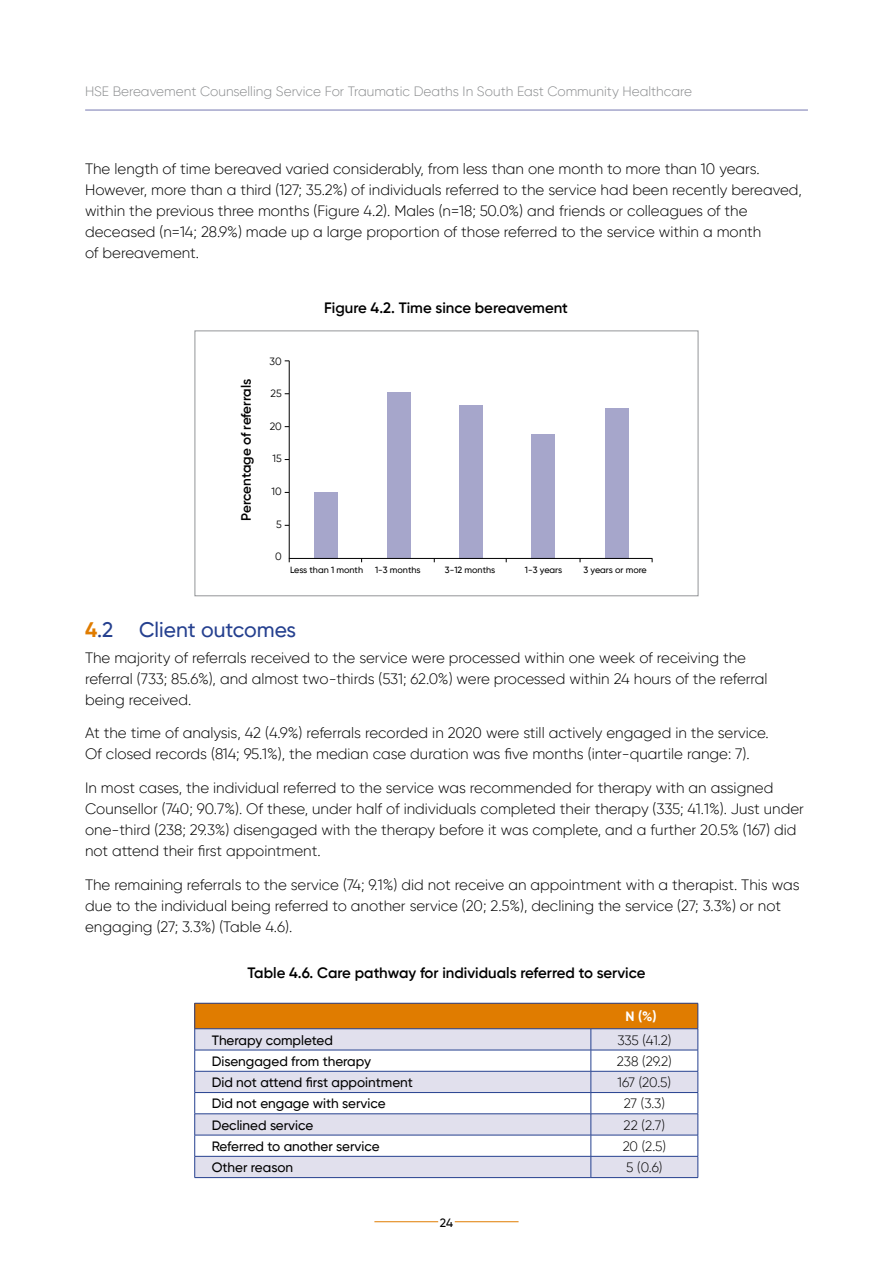
<style>
.page{position:relative;width:893px;height:1263px;background:#fff}
.page>*{position:absolute;margin:0;border:0;box-sizing:border-box;transform-origin:0 0}
.t1{font:500 21px "Gilroy";color:#25408f}
.t2{font:300 15px/21px "Gilroy";color:#000}
.t3{font:600 15px "Gilroy";color:#000}
.t4{font:500 13.5px "Gilroy";color:#000}
.t5{font:300 13.5px "Gilroy";color:#8a8c8e}
.t6{font:300 13.5px "Gilroy";letter-spacing:-.01em;color:#000}
.t7{font:600 13.5px "Gilroy";letter-spacing:-.005em;color:#000}
.t8{font:700 13.5px "Gilroy";color:#fff}
.t9{font:500 12px "Gilroy";color:#000}
.t10{font:10.5px "Gilroy";color:#000}
.t11{font:500 9px "Gilroy";color:#000}
.s1{font-weight:700;color:#e07c00}
</style>
<div class="page">
<hr style="left:374px;top:1221px;width:64px;height:1px;background:#e07c00">
<hr style="left:455px;top:1221px;width:64px;height:1px;background:#e07c00">
<hr style="left:85px;top:110px;width:723px;height:1px;background:#7578b0">
<div style="left:195px;top:330px;width:503px;height:266px;border:1px solid #939598"></div>
<div style="left:314px;top:492px;width:23px;height:66px;background:#a6a6cb"></div>
<div style="left:387px;top:392px;width:24px;height:166px;background:#a6a6cb"></div>
<div style="left:460px;top:405px;width:23px;height:153px;background:#a6a6cb"></div>
<div style="left:532px;top:434px;width:23px;height:124px;background:#a6a6cb"></div>
<div style="left:605px;top:408px;width:23px;height:150px;background:#a6a6cb"></div>
<hr style="left:289px;top:361px;width:1px;height:197px;background:#000">
<hr style="left:289px;top:558px;width:363px;height:1px;background:#000">
<div style="left:195px;top:1003px;width:503px;height:26px;background:#e07c00"></div>
<div style="left:195px;top:1029px;width:503px;height:148px;background:#e1e0ed"></div>
<svg style="left:195px;top:1051px;width:503px;height:105px"></svg>
<hr style="left:195px;top:1003px;width:396px;height:1px;background:#25408f">
<hr style="left:591px;top:1003px;width:107px;height:1px;background:#25408f">
<hr style="left:195px;top:1028px;width:396px;height:1px;background:#25408f">
<hr style="left:591px;top:1028px;width:107px;height:1px;background:#25408f">
<hr style="left:195px;top:1050px;width:396px;height:1px;background:#25408f">
<hr style="left:591px;top:1050px;width:107px;height:1px;background:#25408f">
<hr style="left:195px;top:1071px;width:396px;height:1px;background:#25408f">
<hr style="left:591px;top:1071px;width:107px;height:1px;background:#25408f">
<hr style="left:195px;top:1092px;width:396px;height:1px;background:#25408f">
<hr style="left:591px;top:1092px;width:107px;height:1px;background:#25408f">
<hr style="left:195px;top:1113px;width:396px;height:1px;background:#25408f">
<hr style="left:591px;top:1113px;width:107px;height:1px;background:#25408f">
<hr style="left:195px;top:1135px;width:396px;height:1px;background:#25408f">
<hr style="left:591px;top:1135px;width:107px;height:1px;background:#25408f">
<hr style="left:195px;top:1156px;width:396px;height:1px;background:#25408f">
<svg style="left:194px;top:1003px;width:1px;height:174px"></svg>
<hr style="left:591px;top:1156px;width:107px;height:1px;background:#25408f">
<svg style="left:591px;top:1029px;width:1px;height:148px"></svg>
<svg style="left:698px;top:1003px;width:1px;height:174px"></svg>
<hr style="left:195px;top:1177px;width:396px;height:1px;background:#25408f">
<hr style="left:591px;top:1177px;width:107px;height:1px;background:#25408f">
<p class="t5" style="left:85px;top:83px;width:608px">HSE Bereavement Counselling Service For Traumatic Deaths In South East Community Healthcare</p>
<p class="t2" style="left:85px;top:158px;width:718px">The length of time bereaved varied considerably, from less than one month to more than 10 years.<br>However, more than a third (127; 35.2%) of individuals referred to the service had been recently bereaved, within the previous three months (Figure 4.2). Males (n=18; 50.0%) and friends or colleagues of the deceased (n=14; 28.9%) made up a large proportion of those referred to the service within a month<br>of bereavement.</p>
<p class="t3" style="left:324px;top:298px;width:245px">Figure 4.2. Time since bereavement</p>
<p class="t7" style="left:238px;top:521px;width:143px;rotate:-90deg">Percentage of referrals</p>
<p class="t10" style="left:269px;top:355px;width:14px">30</p>
<p class="t10" style="left:271px;top:387px;width:13px">25</p>
<p class="t10" style="left:270px;top:420px;width:14px">20</p>
<p class="t10" style="left:272px;top:452px;width:11px">15</p>
<p class="t10" style="left:271px;top:485px;width:12px">10</p>
<p class="t10" style="left:276px;top:517px;width:7px">5</p>
<p class="t10" style="left:275px;top:550px;width:8px">0</p>
<p class="t11" style="left:290px;top:564px;width:75px">Less than 1 month</p>
<p class="t11" style="left:375px;top:564px;width:47px">1-3 months</p>
<p class="t11" style="left:445px;top:564px;width:52px">3-12 months</p>
<p class="t11" style="left:525px;top:564px;width:39px">1-3 years</p>
<p class="t11" style="left:583px;top:564px;width:65px">3 years or more</p>
<h1 class="t1" style="left:85px;top:617px;width:213px"><span class="s1">4</span>.2 Client outcomes</h1>
<p class="t2" style="left:85px;top:647px;width:684px">The majority of referrals received to the service were processed within one week of receiving the referral (733; 85.6%), and almost two-thirds (531; 62.0%) were processed within 24 hours of the referral being received.</p>
<p class="t2" style="left:85px;top:722px;width:685px">At the time of analysis, 42 (4.9%) referrals recorded in 2020 were still actively engaged in the service.<br>Of closed records (814; 95.1%), the median case duration was five months (inter-quartile range: 7).</p>
<p class="t2" style="left:85px;top:777px;width:720px">In most cases, the individual referred to the service was recommended for therapy with an assigned Counsellor (740; 90.7%). Of these, under half of individuals completed their therapy (335; 41.1%). Just under one-third (238; 29.3%) disengaged with the therapy before it was complete, and a further 20.5% (167) did not attend their first appointment.</p>
<p class="t2" style="left:85px;top:874px;width:716px">The remaining referrals to the service (74; 9.1%) did not receive an appointment with a therapist. This was due to the individual being referred to another service (20; 2.5%), declining the service (27; 3.3%) or not engaging (27; 3.3%) (Table 4.6).</p>
<p class="t3" style="left:248px;top:963px;width:399px">Table 4.6. Care pathway for individuals referred to service</p>
<p class="t8" style="left:626px;top:1008px;width:33px">N (%)</p>
<p class="t4" style="left:212px;top:1031px;width:123px">Therapy completed</p>
<p class="t6" style="left:617px;top:1032px;width:56px">335 (41.2)</p>
<p class="t4" style="left:212px;top:1053px;width:161px">Disengaged from therapy</p>
<p class="t6" style="left:617px;top:1053px;width:56px">238 (29.2)</p>
<p class="t4" style="left:212px;top:1074px;width:203px">Did not attend first appointment</p>
<p class="t6" style="left:618px;top:1074px;width:55px">167 (20.5)</p>
<p class="t4" style="left:212px;top:1095px;width:175px">Did not engage with service</p>
<p class="t6" style="left:624px;top:1095px;width:43px">27 (3.3)</p>
<p class="t4" style="left:212px;top:1117px;width:103px">Declined service</p>
<p class="t6" style="left:624px;top:1117px;width:43px">22 (2.7)</p>
<p class="t4" style="left:212px;top:1138px;width:169px">Referred to another service</p>
<p class="t6" style="left:623px;top:1138px;width:45px">20 (2.5)</p>
<p class="t4" style="left:212px;top:1159px;width:83px">Other reason</p>
<p class="t6" style="left:626px;top:1159px;width:38px">5 (0.6)</p>
<p class="t9" style="left:440px;top:1215px;width:15px">24</p>
</div>
